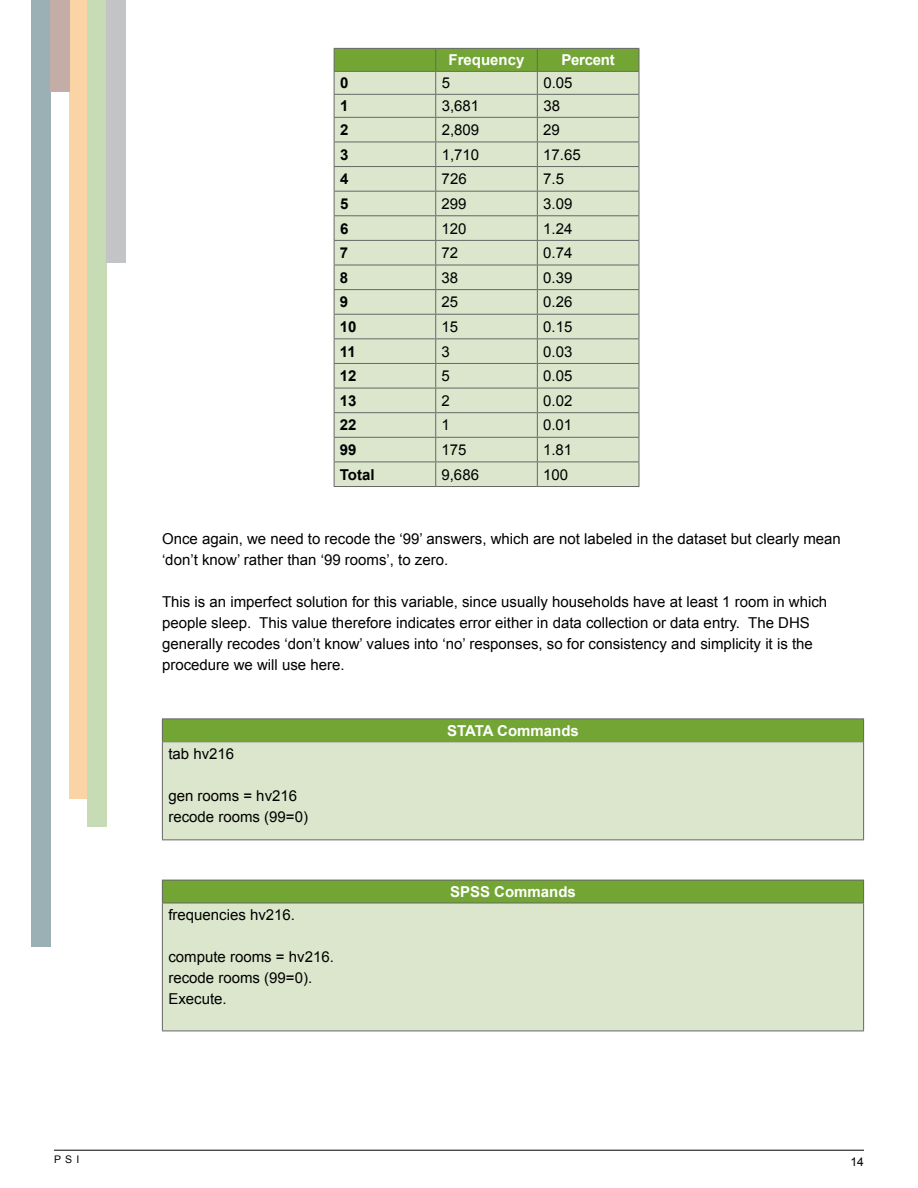
<style>
.page{position:relative;width:918px;height:1188px;background:#fff}
.page>*{position:absolute;margin:0;border:0;box-sizing:border-box;transform-origin:0 0}
.t1{font:15px/21px "Arial";color:#000}
.t2{font:700 15px "Arial";color:#fff}
.t3{font:700 15px "Arial";color:#000}
.t4{font:700 15px "Arial";letter-spacing:-.02em;color:#fff}
.t5{font:12px "Arial";color:#000}
.t6{font:10.5px "Arial";color:#000}
</style>
<div class="page">
<hr style="left:54px;top:1150px;width:810px;height:1px;background:#000">
<svg style="left:334px;top:48px;width:306px;height:438px;background:#d0dcbf"></svg>
<hr style="left:334px;top:486px;width:102px;height:1px;background:#666767">
<hr style="left:436px;top:486px;width:101px;height:1px;background:#666767">
<hr style="left:537px;top:486px;width:102px;height:1px;background:#666767">
<div style="left:162px;top:719px;width:702px;height:23px;background:#73a534"></div>
<div style="left:162px;top:742px;width:702px;height:98px;background:#dbe6cc"></div>
<hr style="left:162px;top:718px;width:702px;height:1px;background:#666767">
<svg style="left:162px;top:719px;width:1px;height:22px"></svg>
<svg style="left:863px;top:719px;width:1px;height:22px"></svg>
<hr style="left:162px;top:741px;width:702px;height:1px;background:#666767">
<hr style="left:162px;top:742px;width:1px;height:97px;background:#666767">
<hr style="left:863px;top:742px;width:1px;height:97px;background:#666767">
<hr style="left:162px;top:839px;width:702px;height:1px;background:#666767">
<div style="left:162px;top:880px;width:702px;height:23px;background:#73a534"></div>
<div style="left:162px;top:903px;width:702px;height:128px;background:#dbe6cc"></div>
<hr style="left:162px;top:880px;width:702px;height:1px;background:#666767">
<svg style="left:162px;top:880px;width:1px;height:23px"></svg>
<svg style="left:863px;top:880px;width:1px;height:23px"></svg>
<hr style="left:162px;top:903px;width:702px;height:1px;background:#666767">
<hr style="left:162px;top:903px;width:1px;height:128px;background:#666767">
<hr style="left:863px;top:903px;width:1px;height:128px;background:#666767">
<hr style="left:162px;top:1031px;width:702px;height:1px;background:#666767">
<div style="left:69px;top:0;width:19px;height:798px;background:#fbd4a5"></div>
<div style="left:31px;top:0;width:19px;height:946px;background:#9ab0b5"></div>
<div style="left:50px;top:0;width:19px;height:92px;background:#c3ada6"></div>
<div style="left:88px;top:0;width:19px;height:827px;background:#c7dbb4"></div>
<div style="left:107px;top:0;width:19px;height:262px;background:#c2c4c6"></div>
<p class="t2" style="left:449px;top:50px;width:77px">Frequency</p>
<p class="t4" style="left:562px;top:50px;width:55px">Percent</p>
<p class="t3" style="left:340px;top:73px;width:10px">0</p>
<p class="t1" style="left:442px;top:73px;width:10px">5</p>
<p class="t1" style="left:543px;top:73px;width:31px">0.05</p>
<p class="t3" style="left:340px;top:96px;width:10px">1</p>
<p class="t1" style="left:442px;top:96px;width:39px">3,681</p>
<p class="t1" style="left:543px;top:96px;width:18px">38</p>
<p class="t3" style="left:340px;top:120px;width:10px">2</p>
<p class="t1" style="left:442px;top:119px;width:39px">2,809</p>
<p class="t1" style="left:543px;top:119px;width:18px">29</p>
<p class="t3" style="left:340px;top:145px;width:10px">3</p>
<p class="t1" style="left:442px;top:144px;width:39px">1,710</p>
<p class="t1" style="left:543px;top:144px;width:39px">17.65</p>
<p class="t3" style="left:340px;top:169px;width:10px">4</p>
<p class="t1" style="left:442px;top:169px;width:27px">726</p>
<p class="t1" style="left:543px;top:169px;width:22px">7.5</p>
<p class="t3" style="left:340px;top:194px;width:10px">5</p>
<p class="t1" style="left:442px;top:193px;width:27px">299</p>
<p class="t1" style="left:543px;top:193px;width:31px">3.09</p>
<p class="t3" style="left:340px;top:218px;width:10px">6</p>
<p class="t1" style="left:442px;top:218px;width:27px">120</p>
<p class="t1" style="left:543px;top:218px;width:31px">1.24</p>
<p class="t3" style="left:340px;top:243px;width:10px">7</p>
<p class="t1" style="left:442px;top:243px;width:18px">72</p>
<p class="t1" style="left:543px;top:243px;width:31px">0.74</p>
<p class="t3" style="left:340px;top:268px;width:10px">8</p>
<p class="t1" style="left:442px;top:267px;width:18px">38</p>
<p class="t1" style="left:543px;top:267px;width:31px">0.39</p>
<p class="t3" style="left:340px;top:292px;width:10px">9</p>
<p class="t1" style="left:442px;top:292px;width:18px">25</p>
<p class="t1" style="left:543px;top:292px;width:31px">0.26</p>
<p class="t3" style="left:340px;top:317px;width:18px">10</p>
<p class="t1" style="left:442px;top:316px;width:18px">15</p>
<p class="t1" style="left:543px;top:316px;width:31px">0.15</p>
<p class="t3" style="left:340px;top:341px;width:17px">11</p>
<p class="t1" style="left:442px;top:341px;width:10px">3</p>
<p class="t1" style="left:543px;top:341px;width:31px">0.03</p>
<p class="t3" style="left:340px;top:366px;width:18px">12</p>
<p class="t1" style="left:442px;top:366px;width:10px">5</p>
<p class="t1" style="left:543px;top:366px;width:31px">0.05</p>
<p class="t3" style="left:340px;top:391px;width:18px">13</p>
<p class="t1" style="left:442px;top:390px;width:10px">2</p>
<p class="t1" style="left:543px;top:390px;width:31px">0.02</p>
<p class="t3" style="left:340px;top:415px;width:18px">22</p>
<p class="t1" style="left:442px;top:415px;width:10px">1</p>
<p class="t1" style="left:543px;top:415px;width:31px">0.01</p>
<p class="t3" style="left:340px;top:440px;width:18px">99</p>
<p class="t1" style="left:442px;top:439px;width:27px">175</p>
<p class="t1" style="left:543px;top:439px;width:31px">1.81</p>
<p class="t3" style="left:340px;top:465px;width:36px">Total</p>
<p class="t1" style="left:441px;top:464px;width:39px">9,686</p>
<p class="t1" style="left:543px;top:464px;width:27px">100</p>
<p class="t1" style="left:162px;top:529px;width:680px">Once again, we need to recode the ‘99’ answers, which are not labeled in the dataset but clearly mean ‘don’t know’ rather than ‘99 rooms’, to zero.</p>
<p class="t1" style="left:162px;top:592px;width:667px">This is an imperfect solution for this variable, since usually households have at least 1 room in which people sleep. This value therefore indicates error either in data collection or data entry. The DHS generally recodes ‘don’t know’ values into ‘no’ responses, so for consistency and simplicity it is the procedure we will use here.</p>
<p class="t1" style="left:168px;top:743px;width:67px">tab hv216</p>
<p class="t1" style="left:168px;top:785px;width:141px">gen rooms = hv216 recode rooms (99=0)</p>
<p class="t1" style="left:168px;top:904px;width:128px">frequencies hv216.</p>
<p class="t1" style="left:168px;top:946px;width:167px">compute rooms = hv216. recode rooms (99=0).<br>Execute.</p>
<p class="t2" style="left:447px;top:721px;width:133px">STATA Commands</p>
<p class="t2" style="left:450px;top:882px;width:127px">SPSS Commands</p>
<p class="t6" style="left:54px;top:1153px;width:27px">PSI</p>
<p class="t5" style="left:851px;top:1153px;width:15px">14</p>
</div>
